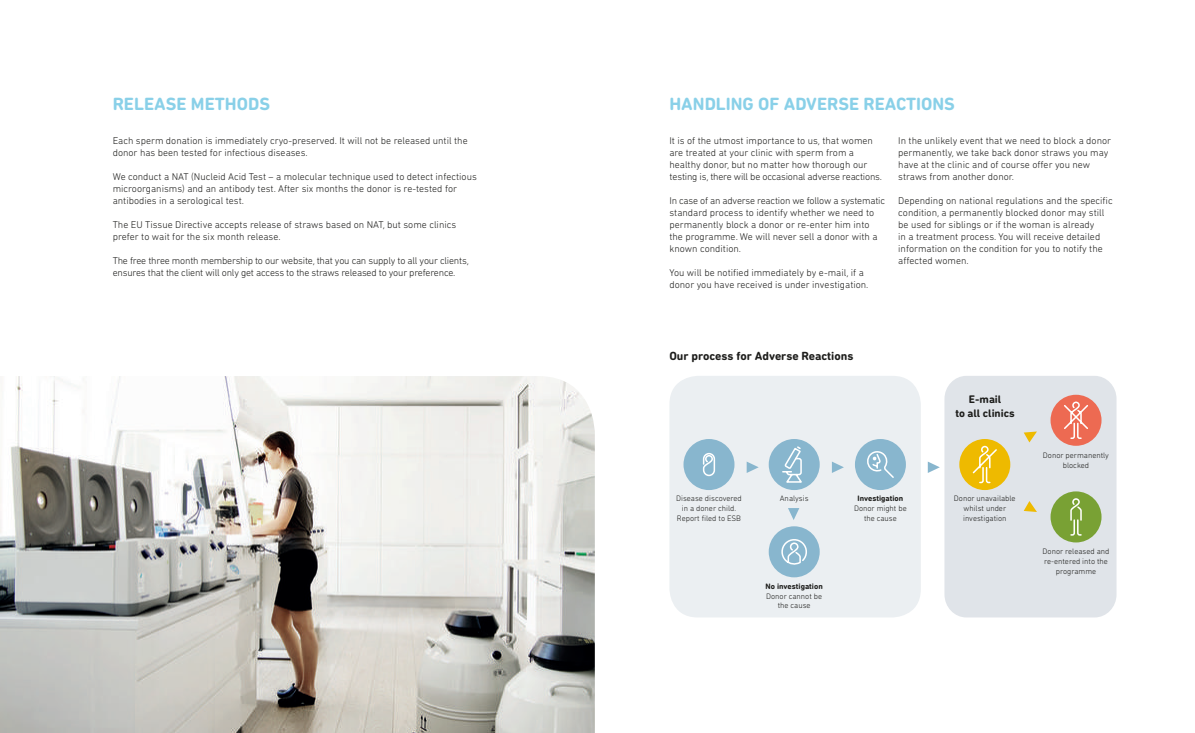
<style>
.page{position:relative;width:1195px;height:733px;background:#fff}
.page>*{position:absolute;margin:0;border:0;box-sizing:border-box;transform-origin:0 0}
.Overskrift{font:700 18px "DIN Next Rounded LT Pro";color:#89d0e8}
.brød_indledning{font:700 12px "DIN Next Rounded LT Pro";color:#1d1d1b}
.brød_indledning-2{font:700 11.2px "DIN Next Rounded LT Pro";color:#1d1d1b}
.Brødtekst{font:300 10px/12px "DIN Next Rounded LT Pro";color:#1d1d1b}
.Brødtekst-2{font:300 10px/12px "DIN Next Rounded LT Pro";letter-spacing:-.02em;color:#1d1d1b}
.citat_italic{font:300 8px/9.6px "DIN Next Rounded LT Pro";color:#1d1d1b}
.citat_italic-2{font:700 8px "DIN Next Rounded LT Pro";color:#1d1d1b}
</style>
<div class="page">
<img style="left:0;top:376px;width:595px;height:356px">
<div style="left:669px;top:375px;width:252px;height:242px;background:#ebeff2;border-radius:28px"></div>
<div style="left:944px;top:375px;width:172px;height:242px;background:#e0e4e9;border-radius:22px"></div>
<div style="left:683px;top:438px;width:51px;height:51px;background:#88b6ce;border-radius:50%"></div>
<div style="left:769px;top:438px;width:51px;height:51px;background:#88b6ce;border-radius:50%"></div>
<div style="left:769px;top:526px;width:51px;height:51px;background:#88b6ce;border-radius:50%"></div>
<div style="left:855px;top:438px;width:51px;height:51px;background:#88b6ce;border-radius:50%"></div>
<div style="left:959px;top:438px;width:51px;height:51px;background:#eeba00;border-radius:50%"></div>
<div style="left:1050px;top:394px;width:51px;height:51px;background:#ed6a52;border-radius:50%"></div>
<div style="left:1050px;top:491px;width:51px;height:51px;background:#79a134;border-radius:50%"></div>
<svg style="left:702px;top:453px;width:14px;height:23px"></svg>
<svg style="left:782px;top:446px;width:20px;height:37px"></svg>
<svg style="left:867px;top:451px;width:27px;height:27px"></svg>
<svg style="left:781px;top:539px;width:26px;height:26px"></svg>
<svg style="left:747px;top:462px;width:12px;height:10px"></svg>
<svg style="left:788px;top:508px;width:11px;height:11px"></svg>
<svg style="left:928px;top:461px;width:12px;height:11px"></svg>
<svg style="left:1024px;top:431px;width:13px;height:11px"></svg>
<svg style="left:1024px;top:501px;width:13px;height:10px"></svg>
<svg style="left:832px;top:461px;width:12px;height:11px"></svg>
<svg style="left:1064px;top:401px;width:24px;height:38px"></svg>
<svg style="left:972px;top:445px;width:25px;height:38px"></svg>
<svg style="left:1070px;top:498px;width:12px;height:38px"></svg>
<p class="Overskrift" style="left:113px;top:93px;width:159px">RELEASE METHODS</p>
<p class="Overskrift" style="left:669px;top:93px;width:287px">HANDLING OF ADVERSE REACTIONS</p>
<p class="Brødtekst" style="left:669px;top:134px;width:205px">It is of the utmost importance to us, that women</p>
<p class="Brødtekst" style="left:669px;top:146px;width:214px">are treated at your clinic with sperm from a healthy donor, but no matter how thorough our testing is, there will be occasional adverse reactions.</p>
<p class="Brødtekst" style="left:669px;top:194px;width:217px">In case of an adverse reaction we follow a systematic standard process to identify whether we need to permanently block a donor or re-enter him into the programme. We will never sell a donor with a known condition.</p>
<p class="Brødtekst" style="left:669px;top:266px;width:201px">You will be notified immediately by e-mail, if a donor you have received is under investigation.</p>
<p class="Brødtekst" style="left:113px;top:134px;width:356px">Each sperm donation is immediately cryo-preserved. It will not be released until the donor has been tested for infectious diseases.</p>
<p class="Brødtekst" style="left:113px;top:170px;width:366px">We conduct a NAT (Nucleid Acid Test – a molecular technique used to detect infectious microorganisms) and an antibody test. After six months the donor is re-tested for</p>
<p class="Brødtekst" style="left:113px;top:194px;width:133px">antibodies in a serological test.</p>
<p class="Brødtekst" style="left:113px;top:218px;width:345px">The EU Tissue Directive accepts release of straws based on NAT, but some clinics</p>
<p class="Brødtekst" style="left:113px;top:230px;width:169px">prefer to wait for the six month release.</p>
<p class="Brødtekst-2" style="left:113px;top:254px;width:358px">The free three month membership to our website, that you can supply to all your clients, ensures that the client will only get access to the straws released to your preference.</p>
<p class="Brødtekst" style="left:898px;top:134px;width:214px">In the unlikely event that we need to block a donor permanently, we take back donor straws you may have at the clinic and of course offer you new straws from another donor.</p>
<p class="Brødtekst" style="left:898px;top:194px;width:216px">Depending on national regulations and the specific condition, a permanently blocked donor may still be used for siblings or if the woman is already<br>in a treatment process. You will receive detailed information on the condition for you to notify the affected women.</p>
<p class="brød_indledning" style="left:669px;top:349px;width:186px">Our process for Adverse Reactions</p>
<p class="citat_italic" style="left:676px;top:493px;width:67px">Disease discovered</p>
<p class="citat_italic" style="left:682px;top:503px;width:56px">in a doner child.</p>
<p class="citat_italic" style="left:677px;top:512px;width:66px">Report filed to ESB</p>
<p class="citat_italic" style="left:780px;top:493px;width:30px">Analysis</p>
<p class="citat_italic-2" style="left:857px;top:493px;width:47px">Investigation</p>
<p class="citat_italic" style="left:854px;top:503px;width:54px">Donor might be</p>
<p class="citat_italic" style="left:864px;top:512px;width:34px">the cause</p>
<p class="citat_italic-2" style="left:766px;top:581px;width:59px">No investigation</p>
<p class="citat_italic" style="left:766px;top:590px;width:57px">Donor cannot be</p>
<p class="citat_italic" style="left:778px;top:600px;width:34px">the cause</p>
<p class="brød_indledning-2" style="left:969px;top:392px;width:34px">E-mail</p>
<p class="brød_indledning-2" style="left:955px;top:406px;width:61px">to all clinics</p>
<p class="citat_italic" style="left:954px;top:493px;width:63px">Donor unavailable</p>
<p class="citat_italic" style="left:963px;top:503px;width:44px">whilst under</p>
<p class="citat_italic" style="left:963px;top:512px;width:45px">investigation</p>
<p class="citat_italic" style="left:1043px;top:450px;width:68px">Donor permanently</p>
<p class="citat_italic" style="left:1063px;top:459px;width:28px">blocked</p>
<p class="citat_italic" style="left:1043px;top:546px;width:68px">Donor released and re-entered into the</p>
<p class="citat_italic" style="left:1056px;top:565px;width:42px">programme</p>
</div>
